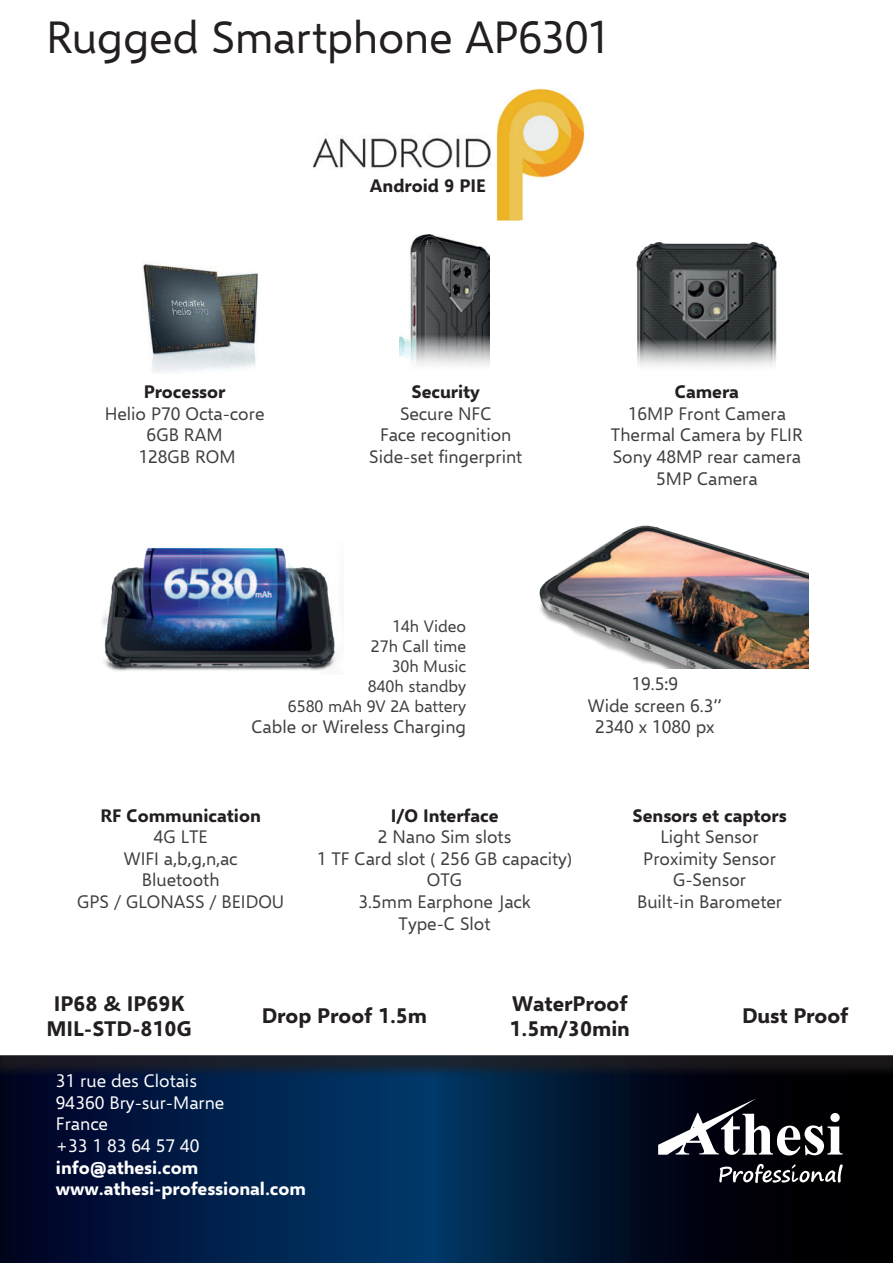
<style>
.page{position:relative;width:893px;height:1263px;background:#fff}
.page>*{position:absolute;margin:0;border:0;box-sizing:border-box;transform-origin:0 0}
.t1{font:45px "Selawik";letter-spacing:-.01em;color:#231f20}
.t2{font:700 21px/25.2px "Selawik";color:#231f20;text-align:center}
.t3{font:18px/21.6px "Selawik";color:#3e3e3f;text-align:center}
.t4{font:700 18px "Selawik";color:#231f20}
.t5{font:18px/21.6px "Selawik";color:#fff}
.t6{font:700 18px/21.6px "Selawik";color:#fff}
.t7{font:16.5px/19.8px "Selawik";color:#3e3e3f;text-align:right}
</style>
<div class="page">
<svg style="left:0;top:1078px;width:893px;height:185px;background:#001838"></svg>
<svg style="left:719px;top:1164px;width:124px;height:19px"></svg>
<svg style="left:658px;top:1099px;width:185px;height:56px"></svg>
<div style="left:0;top:982px;width:893px;height:96px;background:#231f20;opacity:.75"></div>
<svg style="left:0;top:982px;width:893px;height:73px"></svg>
<img style="left:312px;top:88px;width:273px;height:133px">
<img style="left:142px;top:263px;width:116px;height:110px">
<img style="left:399px;top:235px;width:91px;height:131px">
<img style="left:637px;top:243px;width:140px;height:123px">
<img style="left:539px;top:525px;width:270px;height:143px">
<img style="left:102px;top:547px;width:234px;height:124px">
<h1 class="t1" style="left:46px;top:19px;width:566px">Rugged Smartphone AP6301</h1>
<p class="t4" style="left:370px;top:178px;width:117px">Android 9 PIE</p>
<p class="t4" style="left:144px;top:385px;width:83px">Processor</p>
<p class="t3" style="left:105px;top:404px;width:161px">Helio P70 Octa-core<br>6GB RAM<br>128GB ROM</p>
<p class="t4" style="left:412px;top:385px;width:70px">Security</p>
<p class="t3" style="left:369px;top:404px;width:155px">Secure NFC<br>Face recognition<br>Side-set fingerprint</p>
<p class="t4" style="left:675px;top:385px;width:65px">Camera</p>
<p class="t3" style="left:611px;top:404px;width:193px">16MP Front Camera<br>Thermal Camera by FLIR<br>Sony 48MP rear camera<br>5MP Camera</p>
<p class="t7" style="left:288px;top:618px;width:180px">14h Video<br>27h Call time<br>30h Music<br>840h standby<br>6580 mAh 9V 2A battery</p>
<p class="t3" style="left:251px;top:718px;width:216px">Cable or Wireless Charging</p>
<p class="t3" style="left:588px;top:675px;width:135px">19.5:9<br>Wide screen 6.3’’<br>2340 x 1080 px</p>
<p class="t4" style="left:100px;top:808px;width:162px">RF Communication</p>
<p class="t3" style="left:77px;top:828px;width:209px">4G LTE<br>WIFI a,b,g,n,ac<br>Bluetooth<br>GPS / GLONASS / BEIDOU</p>
<p class="t4" style="left:391px;top:808px;width:109px">I/O Interface</p>
<p class="t3" style="left:317px;top:828px;width:257px">2 Nano Sim slots<br>1 TF Card slot ( 256 GB capacity)<br>OTG<br>3.5mm Earphone Jack<br>Type-C Slot</p>
<p class="t4" style="left:633px;top:808px;width:155px">Sensors et captors</p>
<p class="t3" style="left:637px;top:828px;width:146px">Light Sensor<br>Proximity Sensor<br>G-Sensor<br>Built-in Barometer</p>
<p class="t2" style="left:46px;top:993px;width:147px">IP68 &amp; IP69K<br>MIL-STD-810G</p>
<p class="t2" style="left:262px;top:1005px;width:167px">Drop Proof 1.5m</p>
<p class="t5" style="left:56px;top:1072px;width:170px">31 rue des Clotais<br>94360 Bry-sur-Marne<br>France<br>+33 1 83 64 57 40</p>
<p class="t6" style="left:56px;top:1158px;width:252px">info@athesi.com www.athesi-professional.com</p>
<p class="t2" style="left:510px;top:993px;width:122px;text-align:left">WaterProof<br>1.5m/30min</p>
<p class="t2" style="left:742px;top:1005px;width:108px">Dust Proof</p>
</div>
